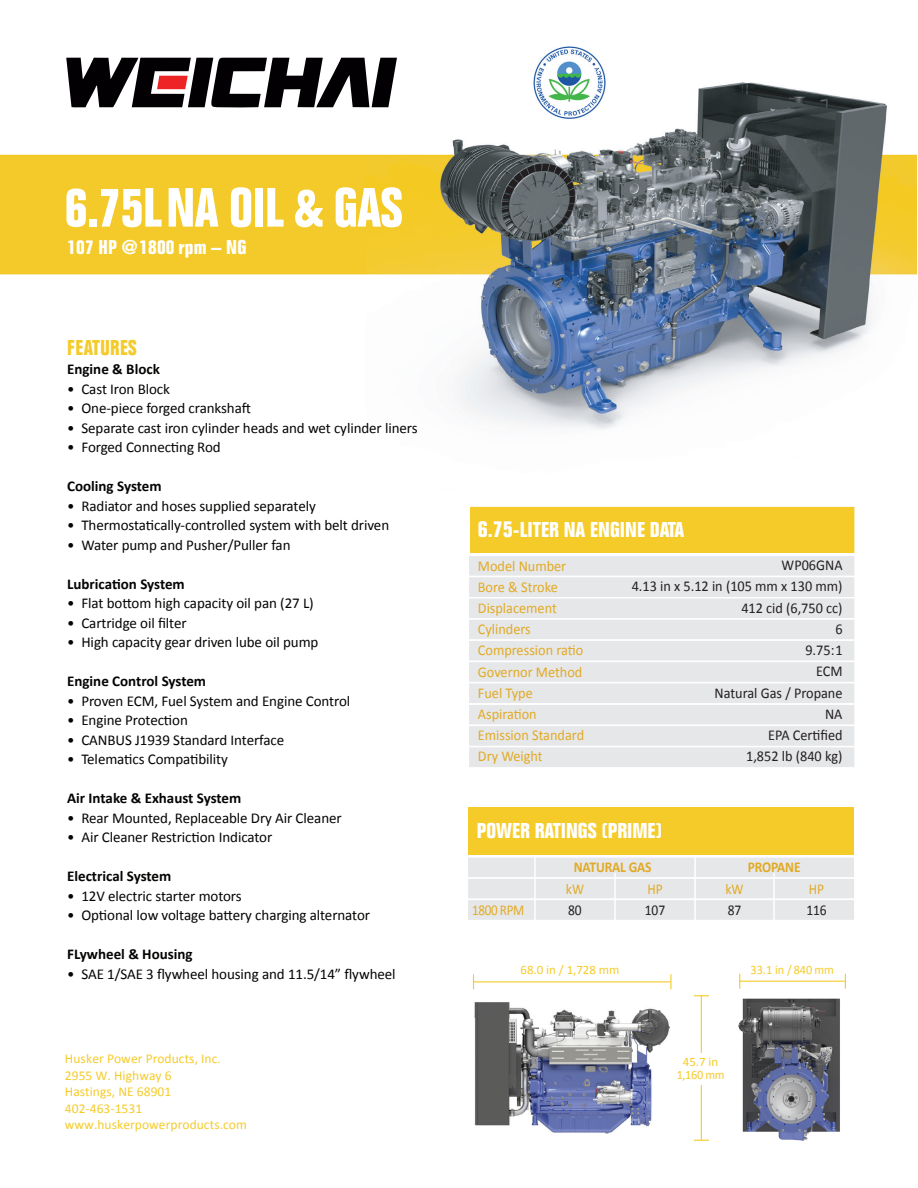
<style>
.page{position:relative;width:918px;height:1188px;background:#fff}
.page>*{position:absolute;margin:0;border:0;box-sizing:border-box;transform-origin:0 0}
.t1{font:700 condensed 54px "Folio";letter-spacing:-.01em;color:#fff}
.t2{font:700 condensed 21px "Folio";color:#fff;scale:1.05 1}
.t3{font:700 condensed 21px "Folio";letter-spacing:.025em;color:#f5cb29}
.t4{font:700 condensed 19.5px "Folio";letter-spacing:.01em;color:#fff;scale:1.05 1}
.t5{font:15px "Calibri";letter-spacing:-.005em;color:#040503}
.t6{font:700 15px "Calibri";color:#040503}
.t7{font:15px/21.1px "Calibri";color:#e1aa24;scale:.95 1}
.t8{font:15px/21.3px "Calibri";color:#231f20;text-align:right;scale:.95 1}
.t9{font:700 15px "Calibri";letter-spacing:-.01em;color:#e1aa24;scale:.9 1}
.t10{font:15px "Calibri";color:#231f20;scale:.9 1}
.t11{font:15px "Calibri";color:#e1aa24;scale:.9 1}
.t12{font:15px "Calibri";color:#e1aa24;scale:.87 1}
.t13{font:13.5px/16.5px "Calibri";letter-spacing:.005em;color:#f5cb29}
.t14{font:12.9px/12.9px "Calibri";color:#f5cb29;text-align:center}
.t15{font:12.9px "Calibri";color:#f5cb29;scale:.95 1}
.s1{font-size:22.5px}
</style>
<div class="page">
<img style="left:0;top:82px;width:917px;height:905px">
<img style="left:405px;top:978px;width:319px;height:156px">
<hr style="left:473px;top:981px;width:197px;height:1px;background:#f5cb29">
<svg style="left:670px;top:974px;width:1px;height:13px"></svg>
<svg style="left:473px;top:974px;width:1px;height:15px"></svg>
<hr style="left:739px;top:981px;width:106px;height:1px;background:#f5cb29">
<svg style="left:739px;top:974px;width:1px;height:13px"></svg>
<svg style="left:845px;top:974px;width:1px;height:13px"></svg>
<div style="left:468px;top:506px;width:388px;height:273px;background:#fff"></div>
<div style="left:470px;top:506px;width:385px;height:47px;background:#f5cb29"></div>
<div style="left:467px;top:555px;width:389px;height:22px;background:#e6e7e9;border:2px solid #fff"></div>
<div style="left:467px;top:576px;width:389px;height:23px;background:#e6e7e9;border:2px solid #fff"></div>
<div style="left:467px;top:597px;width:389px;height:23px;background:#e6e7e9;border:2px solid #fff"></div>
<div style="left:467px;top:618px;width:389px;height:23px;background:#e6e7e9;border:2px solid #fff"></div>
<div style="left:467px;top:639px;width:389px;height:23px;background:#e6e7e9;border:2px solid #fff"></div>
<div style="left:467px;top:661px;width:389px;height:22px;background:#e6e7e9;border:2px solid #fff"></div>
<div style="left:467px;top:682px;width:389px;height:23px;background:#e6e7e9;border:2px solid #fff"></div>
<div style="left:467px;top:703px;width:389px;height:23px;background:#e6e7e9;border:2px solid #fff"></div>
<div style="left:467px;top:725px;width:389px;height:22px;background:#e6e7e9;border:2px solid #fff"></div>
<div style="left:467px;top:746px;width:389px;height:23px;background:#e6e7e9;border:2px solid #fff"></div>
<div style="left:467px;top:505px;width:390px;height:293px;border:2px solid #fff"></div>
<div style="left:468px;top:807px;width:386px;height:48px;background:#f5cb29"></div>
<div style="left:467px;top:856px;width:389px;height:23px;background:#e6e7e9;border:2px solid #fff"></div>
<div style="left:467px;top:877px;width:389px;height:23px;background:#e6e7e9;border:2px solid #fff"></div>
<div style="left:467px;top:899px;width:389px;height:22px;background:#e6e7e9;border:2px solid #fff"></div>
<hr style="left:614px;top:873px;width:2px;height:48px;background:#fff">
<hr style="left:773px;top:873px;width:2px;height:48px;background:#fff">
<hr style="left:694px;top:857px;width:2px;height:64px;background:#fff">
<hr style="left:534px;top:857px;width:2px;height:63px;background:#fff">
<svg style="left:66px;top:57px;width:331px;height:51px"></svg>
<img style="left:622px;top:987px;width:224px;height:154px">
<img style="left:531px;top:46px;width:76px;height:73px">
<h1 class="t1" style="left:65px;top:178px;width:340px">6.75LNA OIL &amp; GAS</h1>
<h3 class="t4" style="left:67px;top:236px;width:172px">107 HP @1800 rpm – NG</h3>
<h2 class="t3" style="left:67px;top:336px;width:71px">FEATURES</h2>
<p class="t6" style="left:67px;top:360px;width:94px">Engine &amp; Block</p>
<p class="t5" style="left:67px;top:379px;width:104px">• Cast Iron Block</p>
<p class="t5" style="left:67px;top:399px;width:185px">• One-piece forged crankshaft</p>
<p class="t5" style="left:67px;top:418px;width:352px">• Separate cast iron cylinder heads and wet cylinder liners</p>
<p class="t5" style="left:67px;top:438px;width:155px">• Forged Connecting Rod</p>
<p class="t6" style="left:67px;top:477px;width:96px">Cooling System</p>
<p class="t5" style="left:67px;top:496px;width:250px">• Radiator and hoses supplied separately</p>
<p class="t5" style="left:67px;top:516px;width:324px">• Thermostatically-controlled system with belt driven</p>
<p class="t5" style="left:67px;top:535px;width:225px">• Water pump and Pusher/Puller fan</p>
<p class="t6" style="left:67px;top:574px;width:119px">Lubrication System</p>
<p class="t5" style="left:67px;top:594px;width:248px">• Flat bottom high capacity oil pan (27 L)</p>
<p class="t5" style="left:67px;top:613px;width:121px">• Cartridge oil filter</p>
<p class="t5" style="left:67px;top:633px;width:253px">• High capacity gear driven lube oil pump</p>
<p class="t6" style="left:67px;top:672px;width:141px">Engine Control System</p>
<p class="t5" style="left:67px;top:691px;width:285px">• Proven ECM, Fuel System and Engine Control</p>
<p class="t5" style="left:67px;top:711px;width:122px">• Engine Protection</p>
<p class="t5" style="left:67px;top:730px;width:219px">• CANBUS J1939 Standard Interface</p>
<p class="t5" style="left:67px;top:750px;width:162px">• Telematics Compatibility</p>
<p class="t6" style="left:67px;top:789px;width:176px">Air Intake &amp; Exhaust System</p>
<p class="t5" style="left:67px;top:808px;width:276px">• Rear Mounted, Replaceable Dry Air Cleaner</p>
<p class="t5" style="left:67px;top:828px;width:207px">• Air Cleaner Restriction Indicator</p>
<p class="t6" style="left:67px;top:867px;width:106px">Electrical System</p>
<p class="t5" style="left:67px;top:886px;width:176px">• 12V electric starter motors</p>
<p class="t5" style="left:67px;top:906px;width:304px">• Optional low voltage battery charging alternator</p>
<p class="t6" style="left:67px;top:945px;width:127px">FLywheel &amp; Housing</p>
<p class="t5" style="left:67px;top:964px;width:330px">• SAE 1/SAE 3 flywheel housing and 11.5/14” flywheel</p>
<p class="t13" style="left:65px;top:1050px;width:184px">Husker Power Products, Inc.<br>2955 W. Highway 6<br>Hastings, NE 68901<br>402-463-1531 www.huskerpowerproducts.com</p>
<h2 class="t2" style="left:478px;top:518px;width:198px"><span class="s1">6.75</span>-LITER NA ENGINE DATA</h2>
<p class="t7" style="left:478px;top:555px;width:113px">Model Number<br>Bore &amp; Stroke<br>Displacement<br>Cylinders<br>Compression ratio<br>Governor Method<br>Fuel Type<br>Aspiration<br>Emission Standard<br>Dry Weight</p>
<p class="t8" style="left:632px;top:555px;width:224px">WP06GNA<br>4.13 in x 5.12 in (105 mm x 130 mm)<br>412 cid (6,750 cc)<br>6<br>9.75:1<br>ECM<br>Natural Gas / Propane<br>NA<br>EPA Certified<br>1,852 lb (840 kg)</p>
<h2 class="t2" style="left:477px;top:819px;width:178px">POWER RATINGS (PRIME)</h2>
<p class="t12" style="left:472px;top:901px;width:61px">1800 RPM</p>
<p class="t9" style="left:574px;top:857px;width:88px">NATURAL GAS</p>
<p class="t9" style="left:748px;top:857px;width:60px">PROPANE</p>
<p class="t11" style="left:566px;top:879px;width:22px">kW</p>
<p class="t10" style="left:568px;top:900px;width:17px">80</p>
<p class="t11" style="left:647px;top:879px;width:18px">HP</p>
<p class="t10" style="left:645px;top:900px;width:24px">107</p>
<p class="t11" style="left:726px;top:879px;width:22px">kW</p>
<p class="t10" style="left:728px;top:900px;width:17px">87</p>
<p class="t11" style="left:809px;top:879px;width:18px">HP</p>
<p class="t10" style="left:806px;top:900px;width:24px">116</p>
<p class="t14" style="left:521px;top:964px;width:100px">68.0 in / 1,728 mm</p>
<p class="t15" style="left:751px;top:961px;width:89px">33.1 in / 840 mm</p>
<p class="t14" style="left:677px;top:1056px;width:49px">45.7 in<br>1,160 mm</p>
</div>
